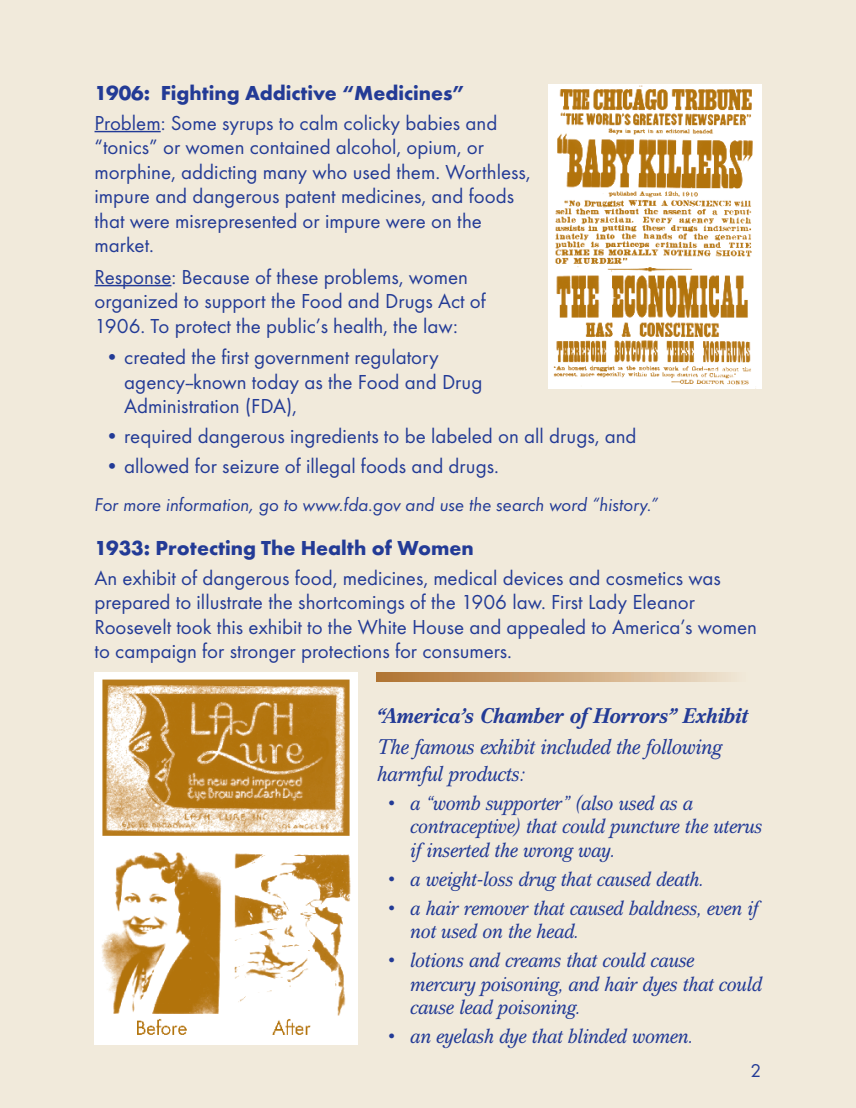
<style>
.page{position:relative;width:856px;height:1108px;background:#f1eadb}
.page>*{position:absolute;margin:0;border:0;box-sizing:border-box;transform-origin:0 0}
.bullets{font:21px/24.5px "Futura T";color:#233b96}
.Bold_title{font:700 21px "Futura T";color:#233b96}
.Italic_Serif_Text{font:italic 21px/26.2px "Cremona";color:#233b96}
.Italic_bold_serif{font:italic 700 21px "Cremona";color:#233b96}
.Italic_Serif_bullet{font:italic 20.12px/23.6px "Cremona";color:#233b96}
.Footnote{font:italic 19.25px "Futura T";color:#233b96}
.t1{font:19.25px "Futura T";color:#233b96}
</style>
<div class="page">
<hr style="left:94px;top:131px;width:67px;height:1px;background:#233b96">
<hr style="left:94px;top:285px;width:77px;height:1px;background:#233b96">
<img style="left:548px;top:84px;width:213px;height:305px">
<svg style="left:376px;top:672px;width:355px;height:9px;background:#cda67a"></svg>
<img style="left:94px;top:672px;width:263px;height:373px">
<h1 class="Bold_title" style="left:94px;top:80px;width:372px">1906: Fighting Addictive “Medicines”</h1>
<p class="bullets" style="left:94px;top:110px;width:437px">Problem: Some syrups to calm colicky babies and “tonics” or women contained alcohol, opium, or morphine, addicting many who used them. Worthless, impure and dangerous patent medicines, and foods that were misrepresented or impure were on the market.</p>
<p class="bullets" style="left:94px;top:264px;width:393px">Response: Because of these problems, women organized to support the Food and Drugs Act of<br>1906. To protect the public’s health, the law:</p>
<p class="bullets" style="left:124px;top:345px;width:360px;text-indent:-19px">• created the first government regulatory agency--known today as the Food and Drug<br>Administration (FDA),</p>
<p class="bullets" style="left:105px;top:423px;width:533px">• required dangerous ingredients to be labeled on all drugs, and</p>
<p class="bullets" style="left:105px;top:453px;width:395px">• allowed for seizure of illegal foods and drugs.</p>
<p class="Footnote" style="left:94px;top:493px;width:565px">For more information, go to www.fda.gov and use the search word “history.”</p>
<h1 class="Bold_title" style="left:94px;top:535px;width:381px">1933: Protecting The Health of Women</h1>
<p class="bullets" style="left:94px;top:565px;width:664px">An exhibit of dangerous food, medicines, medical devices and cosmetics was prepared to illustrate the shortcomings of the 1906 law. First Lady Eleanor Roosevelt took this exhibit to the White House and appealed to America’s women to campaign for stronger protections for consumers.</p>
<h2 class="Italic_bold_serif" style="left:376px;top:703px;width:372px">“America’s Chamber of Horrors” Exhibit</h2>
<p class="Italic_Serif_Text" style="left:376px;top:734px;width:346px">The famous exhibit included the following harmful products:</p>
<p class="Italic_Serif_bullet" style="left:410px;top:791px;width:353px;text-indent:-23px">• a “womb supporter” (also used as a contraceptive) that could puncture the uterus if inserted the wrong way.</p>
<p class="Italic_Serif_bullet" style="left:387px;top:867px;width:317px">• a weight-loss drug that caused death.</p>
<p class="Italic_Serif_bullet" style="left:410px;top:896px;width:350px;text-indent:-23px">• a hair remover that caused baldness, even if not used on the head.</p>
<p class="Italic_Serif_bullet" style="left:410px;top:948px;width:353px;text-indent:-23px">• lotions and creams that could cause mercury poisoning, and hair dyes that could cause lead poisoning.</p>
<p class="Italic_Serif_bullet" style="left:387px;top:1024px;width:306px">• an eyelash dye that blinded women.</p>
<p class="t1" style="left:750px;top:1059px;width:12px">2</p>
</div>
